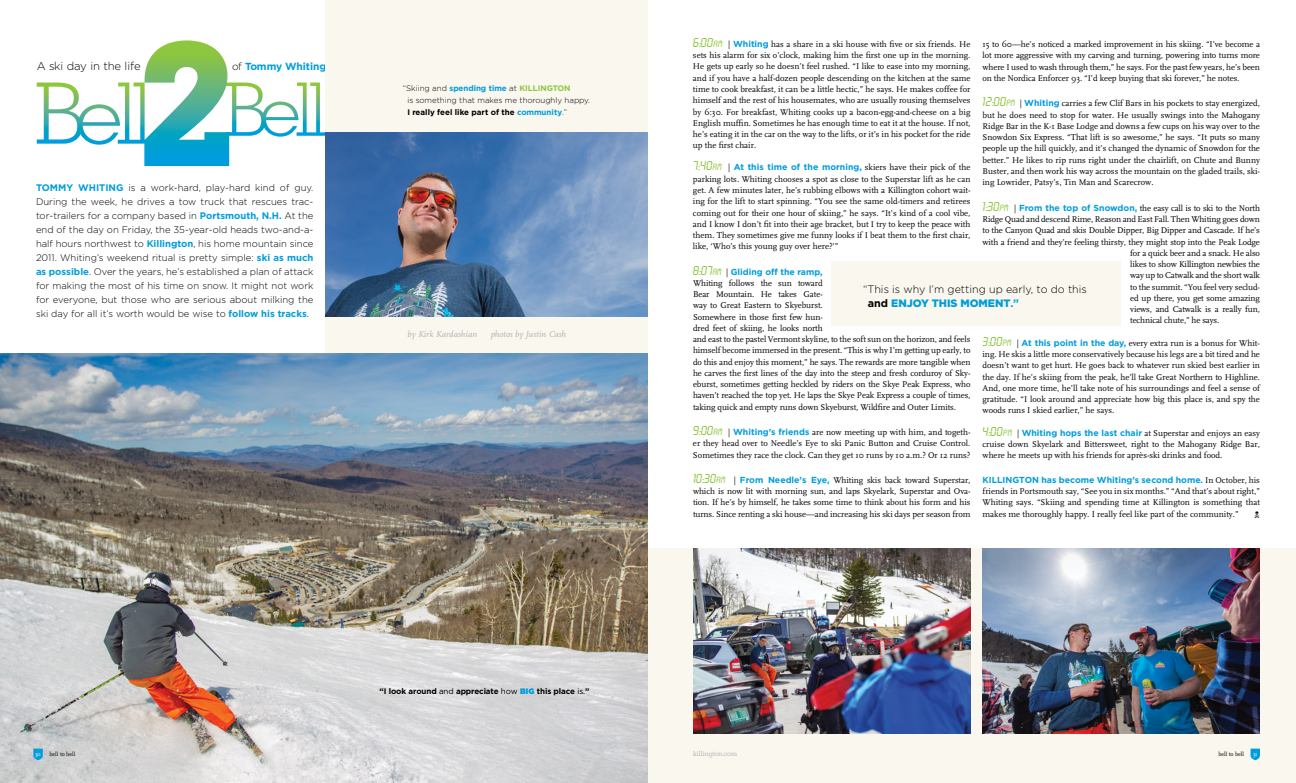
<style>
.page{position:relative;width:1296px;height:783px;background:#fff}
.page>*{position:absolute;margin:0;border:0;box-sizing:border-box;transform-origin:0 0}
.t1{font:300 11.4px "Gotham";letter-spacing:-.02em;color:#000}
.t2{font:300 10.8px/14.2px "Gotham";color:#000}
.t3{font:700 10.3px "Gotham";letter-spacing:-.015em;color:#009ddc}
.t4{font:300 9.5px/14px "Gotham";color:#000;text-align:justify}
.t5{font:italic 8.9px "FF Scala";letter-spacing:-.005em;color:#b1b4b6}
.t6{font:8.8px/11.3px "FF Scala";letter-spacing:-.01em;color:#000;text-align:justify}
.t7{font:700 8.8px "Gotham";color:#009ddc}
.t8{font:300 8px/12px "Gotham";letter-spacing:-.005em;color:#000}
.t9{font:700 8px "Gotham";letter-spacing:-.01em;color:#000}
.t10{font:300 7px "Geometric Slab 703 BT";letter-spacing:.02em;color:#9d9fa2}
.t11{font:6px "FF Scala";letter-spacing:-.01em;color:#000}
.t12{font:6px "FF Scala";color:#fff}
.s1{font-weight:300;color:#000}
.s2{font-weight:700;color:#009ddc}
.s3{font-weight:700;color:#8dc63f}
.s4{font-weight:700}
.s5{font-weight:400}
.s6{font-weight:900;color:#009ddc}
.s7{font-family:"LED";font-size:12px;color:#8dc63f}
.s8{font-family:"LED";font-size:8.4px;color:#8dc63f}
.s9{font-family:"Gotham";font-weight:700;color:#009ddc}
.s10{font-family:"LED";font-weight:400;font-size:12px;color:#8dc63f}
.s11{font-family:"LED";font-weight:400;font-size:8.4px;color:#8dc63f}
.s12{font-family:"FF Scala";font-weight:400;color:#000}
</style>
<div class="page">
<div style="left:648px;top:548px;width:648px;height:235px;background:#f9f7ee"></div>
<svg style="left:37px;top:40px;width:289px;height:126px"></svg>
<div style="left:326px;top:0;width:322px;height:360px;background:#f9f7ee"></div>
<img style="left:0;top:353px;width:648px;height:430px">
<img style="left:693px;top:548px;width:277px;height:186px">
<img style="left:982px;top:548px;width:278px;height:185px">
<img style="left:326px;top:132px;width:322px;height:185px">
<div style="left:832px;top:262px;width:289px;height:64px;background:#f9f7ee"></div>
<svg style="left:33px;top:749px;width:10px;height:11px"></svg>
<svg style="left:1251px;top:749px;width:9px;height:11px"></svg>
<svg style="left:1253px;top:727px;width:7px;height:7px"></svg>
<p class="t1" style="left:37px;top:60px;width:105px">A ski day in the life</p>
<p class="t3" style="left:232px;top:60px;width:96px"><span class="s1">of</span> Tommy Whiting</p>
<p class="t4" style="left:36px;top:181px;width:279px"><span class="s2">TOMMY WHITING</span> is a work-hard, play-hard kind of guy.<br>During the week, he drives a tow truck that rescues trac&shy;tor-trailers for a company based in <span class="s2">Portsmouth, N.H.</span> At the end of the day on Friday, the 35-year-old heads two-and-a&shy;half hours northwest to <span class="s2">Killington</span>, his home mountain since 2011. Whiting’s weekend ritual is pretty simple: <span class="s2">ski as much as possible</span>. Over the years, he’s established a plan of attack for making the most of his time on snow. It might not work for everyone, but those who are serious about milking the ski day for all it’s worth would be wise to <span class="s2">follow his tracks</span>.</p>
<p class="t8" style="left:407px;top:82px;width:184px;text-indent:-5px">“Skiing and <span class="s2">spending time</span> at <span class="s3">KILLINGTON<br></span>is something that makes me thoroughly happy.<br><span class="s4">I really feel like part of the</span> <span class="s2">community</span>.”</p>
<p class="t5" style="left:408px;top:330px;width:71px">by Kirk Kardashian</p>
<p class="t5" style="left:491px;top:330px;width:77px">photos by Justin Cash</p>
<p class="t9" style="left:380px;top:686px;width:211px">“I look around <span class="s5">and</span> appreciate <span class="s5">how</span> <span class="s6">BIG</span> this place <span class="s5">is.</span>”</p>
<p class="t6" style="left:693px;top:39px;width:279px"><span class="s7">6:00</span><span class="s8">AM</span> | <span class="s9">Whiting</span> has a share in a ski house with five or six friends. He sets his alarm for six o’clock, making him the first one up in the morning.<br>He gets up early so he doesn’t feel rushed. “I like to ease into my morning, and if you have a half-dozen people descending on the kitchen at the same time to cook breakfast, it can be a little hectic,” he says. He makes coffee for himself and the rest of his housemates, who are usually rousing themselves by 6:30. For breakfast, Whiting cooks up a bacon-egg-and-cheese on a big English muffin. Sometimes he has enough time to eat it at the house. If not, he’s eating it in the car on the way to the lifts, or it’s in his pocket for the ride up the first chair.</p>
<p class="t6" style="left:693px;top:162px;width:279px"><span class="s7">7:40</span><span class="s8">AM</span> | <span class="s9">At this time of the morning,</span> skiers have their pick of the parking lots. Whiting chooses a spot as close to the Superstar lift as he can get. A few minutes later, he’s rubbing elbows with a Killington cohort wait&shy;ing for the lift to start spinning. “You see the same old-timers and retirees coming out for their one hour of skiing,” he says. “It’s kind of a cool vibe, and I know I don’t fit into their age bracket, but I try to keep the peace with them. They sometimes give me funny looks if I beat them to the first chair, like, ‘Who’s this young guy over here?’”</p>
<p class="t7" style="left:693px;top:266px;width:131px"><span class="s10">8:07</span><span class="s11">AM</span> <span class="s12">|</span> Gliding off the ramp,</p>
<p class="t6" style="left:693px;top:278px;width:279px;text-align:left">Whiting follows the sun toward<br>Bear Mountain. He takes Gate-<br>way to Great Eastern to Skyeburst.<br>Somewhere in those first few hun-<br>dred feet of skiing, he looks north<br>and east to the pastel Vermont skyline, to the soft sun on the horizon, and feels himself become immersed in the present. “This is why I’m getting up early, to do this and enjoy this moment,” he says. The rewards are more tangible when he carves the first lines of the day into the steep and fresh corduroy of Sky&shy;eburst, sometimes getting heckled by riders on the Skye Peak Express, who haven’t reached the top yet. He laps the Skye Peak Express a couple of times, taking quick and empty runs down Skyeburst, Wildfire and Outer Limits.</p>
<p class="t6" style="left:693px;top:427px;width:279px"><span class="s7">9:00</span><span class="s8">AM</span> | <span class="s9">Whiting’s friends</span> are now meeting up with him, and togeth&shy;er they head over to Needle’s Eye to ski Panic Button and Cruise Control.<br>Sometimes they race the clock. Can they get 10 runs by 10 a.m.? Or 12 runs?</p>
<p class="t6" style="left:693px;top:475px;width:279px"><span class="s7">10:30</span><span class="s8">AM</span> | <span class="s9">From Needle’s Eye,</span> Whiting skis back toward Superstar, which is now lit with morning sun, and laps Skyelark, Superstar and Ova&shy;tion. If he’s by himself, he takes some time to think about his form and his turns. Since renting a ski house—and increasing his ski days per season from</p>
<p class="t6" style="left:983px;top:39px;width:279px">15 to 60—he’s noticed a marked improvement in his skiing. “I’ve become a lot more aggressive with my carving and turning, powering into turns more where I used to wash through them,” he says. For the past few years, he’s been on the Nordica Enforcer 93. “I’d keep buying that ski forever,” he notes.</p>
<p class="t6" style="left:982px;top:98px;width:279px"><span class="s7">12:00</span><span class="s8">PM</span> | <span class="s9">Whiting</span> carries a few Clif Bars in his pockets to stay energized, but he does need to stop for water. He usually swings into the Mahogany Ridge Bar in the K-1 Base Lodge and downs a few cups on his way over to the Snowdon Six Express. “That lift is so awesome,” he says. “It puts so many people up the hill quickly, and it’s changed the dynamic of Snowdon for the better.” He likes to rip runs right under the chairlift, on Chute and Bunny Buster, and then work his way across the mountain on the gladed trails, ski&shy;ing Lowrider, Patsy’s, Tin Man and Scarecrow.</p>
<p class="t6" style="left:982px;top:202px;width:279px"><span class="s7">1:30</span><span class="s8">PM</span> | <span class="s9">From the top of Snowdon,</span> the easy call is to ski to the North</p>
<p class="t6" style="left:983px;top:214px;width:279px">Ridge Quad and descend Rime, Reason and East Fall. Then Whiting goes down</p>
<p class="t6" style="left:983px;top:225px;width:279px">to the Canyon Quad and skis Double Dipper, Big Dipper and Cascade. If he’s</p>
<p class="t6" style="left:983px;top:236px;width:279px">with a friend and they’re feeling thirsty, they might stop into the Peak Lodge</p>
<p class="t6" style="left:1130px;top:247px;width:131px">for a quick beer and a snack. He also</p>
<p class="t6" style="left:1130px;top:259px;width:131px">likes to show Killington newbies the</p>
<p class="t6" style="left:1130px;top:270px;width:131px">way up to Catwalk and the short walk</p>
<p class="t6" style="left:1130px;top:281px;width:131px">to the summit. “You feel very seclud-</p>
<p class="t6" style="left:1130px;top:292px;width:131px">ed up there, you get some amazing</p>
<p class="t6" style="left:1130px;top:304px;width:131px">views, and Catwalk is a really fun,</p>
<p class="t6" style="left:1130px;top:315px;width:91px">technical chute,” he says.</p>
<p class="t6" style="left:982px;top:337px;width:279px"><span class="s7">3:00</span><span class="s8">PM</span> | <span class="s9">At this point in the day,</span> every extra run is a bonus for Whit&shy;ing. He skis a little more conservatively because his legs are a bit tired and he doesn’t want to get hurt. He goes back to whatever run skied best earlier in the day. If he’s skiing from the peak, he’ll take Great Northern to Highline.<br>And, one more time, he’ll take note of his surroundings and feel a sense of gratitude. “I look around and appreciate how big this place is, and spy the woods runs I skied earlier,” he says.</p>
<p class="t6" style="left:982px;top:427px;width:279px"><span class="s7">4:00</span><span class="s8">PM</span> | <span class="s9">Whiting hops the last chair</span> at Superstar and enjoys an easy cruise down Skyelark and Bittersweet, right to the Mahogany Ridge Bar, where he meets up with his friends for après-ski drinks and food.</p>
<p class="t7" style="left:983px;top:475px;width:279px">KILLINGTON has become Whiting’s second home. <span class="s12">In October, his</span></p>
<p class="t6" style="left:983px;top:486px;width:279px">friends in Portsmouth say, “See you in six months.” “And that’s about right,” Whiting says. “Skiing and spending time at Killington is something that makes me thoroughly happy. I really feel like part of the community.”</p>
<p class="t2" style="left:868px;top:282px;width:221px;text-indent:-5px">“This is why I’m getting up early, to do this <span class="s4">and</span> <span class="s6">ENJOY THIS MOMENT</span><span class="s2">.”</span></p>
<p class="t12" style="left:35px;top:751px;width:7px">30</p>
<p class="t11" style="left:49px;top:751px;width:27px">bell to bell</p>
<p class="t10" style="left:693px;top:749px;width:46px">killington.com</p>
<p class="t11" style="left:1218px;top:751px;width:27px">bell to bell</p>
<p class="t12" style="left:1253px;top:751px;width:6px">31</p>
</div>
